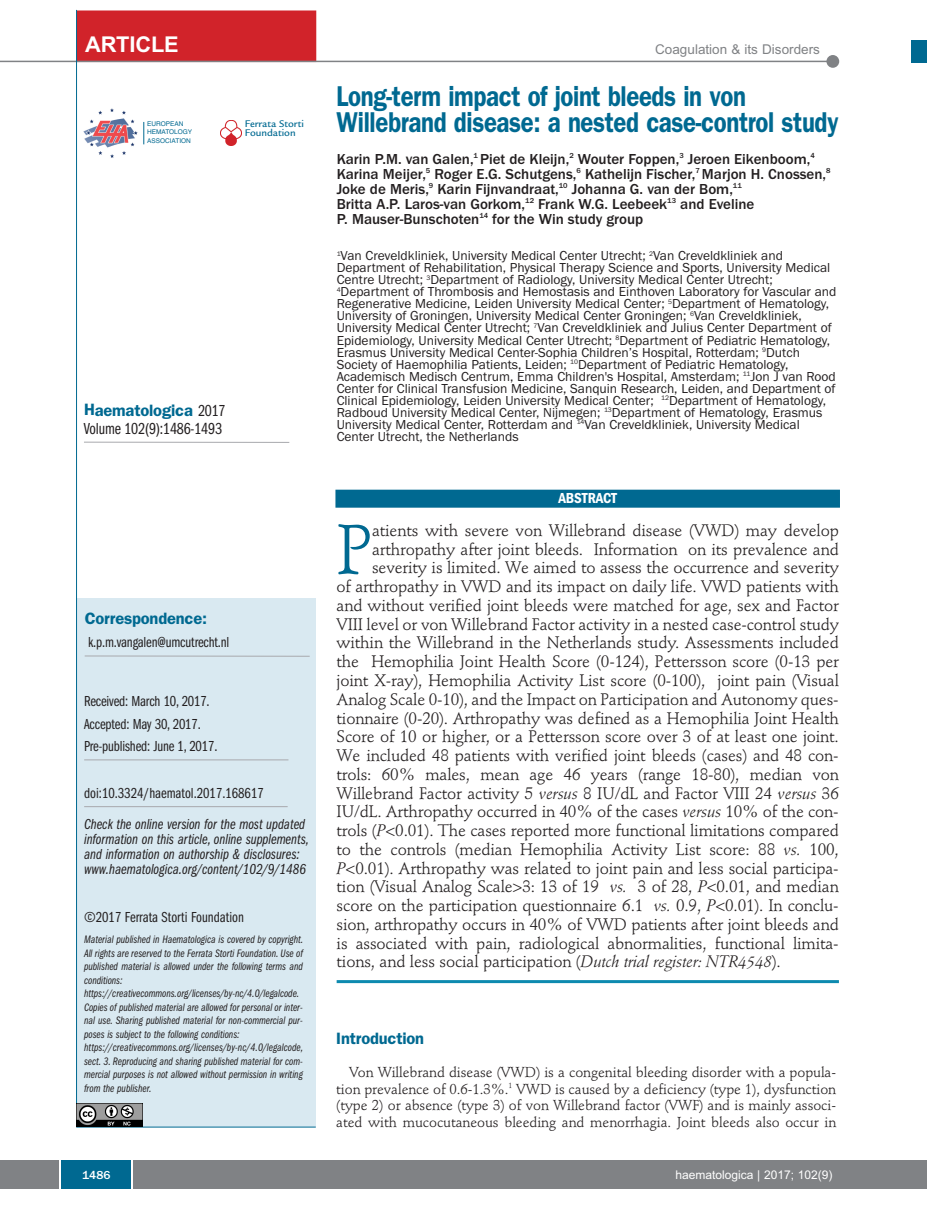
<style>
.page{position:relative;width:927px;height:1225px;background:#fff}
.page>*{position:absolute;margin:0;border:0;box-sizing:border-box;transform-origin:0 0}
.t1{font:68.85px "Stempel Schneidler";color:#006991}
.t2{font:600 28.8px/25.5px "Franklin Gothic";letter-spacing:-.015em;color:#006991;scale:.83 1}
.t3{font:700 21.75px "Arial";letter-spacing:-.01em;color:#fff}
.t4{font:16.5px "Stempel Schneidler";letter-spacing:-.01em;color:#231f20}
.t5{font:600 16.5px "Franklin Gothic";letter-spacing:-.01em;color:#006991}
.t6{font:16.5px "Franklin Gothic Book Cmpr";letter-spacing:-.01em;color:#231f20}
.t7{font:500 15px/15px "Franklin Gothic";color:#231f20}
.t8{font:15px/15px "Franklin Gothic Book Cmpr Ital";color:#231f20}
.t9{font:15px/22.5px "Franklin Gothic Book Cmpr";letter-spacing:-.01em;color:#231f20}
.t10{font:600 condensed 15px "Franklin Gothic";letter-spacing:-.005em;color:#fff}
.t11{font:14.25px/16.5px "Stempel Schneidler";letter-spacing:-.005em;color:#231f20;text-align:justify}
.t12{font:13.5px/12px "Franklin Gothic";color:#231f20}
.t13{font:13.5px "Arial";color:#808285}
.t14{font:12px "Arial";color:#fff}
.t15{font:500 12px "Franklin Gothic";color:#fff}
.t16{font:11.25px/13.5px "Franklin Gothic Book Cmpr Ital";color:#231f20}
.t17{font:500 10.5px/9px "Legacy Sans";color:#006991}
.t18{font:6.45px/8.7px "Helvetica";color:#006991}
.s1{font-family:"Franklin Gothic Book Cmpr";font-weight:400;color:#231f20}
.s2{font-style:italic}
</style>
<div class="page">
<div style="left:911px;top:40px;width:16px;height:22px;background:#006991"></div>
<div style="left:910px;top:1160px;width:17px;height:28px;background:#808285"></div>
<div style="left:0;top:1160px;width:910px;height:28px;background:#808285"></div>
<div style="left:61px;top:1160px;width:71px;height:28px;background:#006991"></div>
<svg style="left:60px;top:1160px;width:1px;height:28px"></svg>
<svg style="left:132px;top:1160px;width:1px;height:28px"></svg>
<div style="left:77px;top:598px;width:239px;height:529px;background:#d9e9f1"></div>
<hr style="left:84px;top:759px;width:204px;height:1px;background:#a8a9ad">
<hr style="left:85px;top:655px;width:225px;height:1px;background:#a8a9ad">
<hr style="left:76px;top:1126px;width:240px;height:1px;background:#006991">
<img style="left:221px;top:120px;width:20px;height:26px">
<img style="left:83px;top:108px;width:55px;height:50px">
<svg style="left:144px;top:122px;width:1px;height:22px"></svg>
<hr style="left:84px;top:442px;width:205px;height:1px;background:#a8a9ad">
<div style="left:77px;top:10px;width:239px;height:52px;background:#d1232a"></div>
<hr style="left:0;top:61px;width:830px;height:1px;background:#808285">
<div style="left:826px;top:55px;width:13px;height:13px;background:#808285;border-radius:50%"></div>
<hr style="left:84px;top:806px;width:204px;height:1px;background:#a8a9ad">
<hr style="left:76px;top:10px;width:1px;height:1116px;background:#006991">
<img style="left:77px;top:1103px;width:65px;height:23px">
<hr style="left:337px;top:980px;width:502px;height:3px;background:#0d8aaf">
<div style="left:335px;top:490px;width:505px;height:18px;background:#006991"></div>
<h3 class="t3" style="left:85px;top:32px;width:95px">ARTICLE</h3>
<p class="t13" style="left:655px;top:42px;width:166px">Coagulation &amp; its Disorders</p>
<p class="t18" style="left:147px;top:119px;width:47px">EUROPEAN<br>HEMATOLOGY<br>ASSOCIATION</p>
<p class="t17" style="left:245px;top:120px;width:61px">Ferrata Storti<br>Foundation</p>
<p class="t5" style="left:84px;top:404px;width:143px">Haematologica <span class="s1">2017</span></p>
<p class="t6" style="left:84px;top:422px;width:140px">Volume 102(9):1486-1493</p>
<p class="t5" style="left:85px;top:612px;width:124px">Correspondence:</p>
<p class="t9" style="left:88px;top:632px;width:143px">k.p.m.vangalen@umcutrecht.nl</p>
<p class="t9" style="left:84px;top:691px;width:135px">Received: March 10, 2017.<br>Accepted: May 30, 2017.<br>Pre-published: June 1, 2017.</p>
<p class="t9" style="left:84px;top:783px;width:181px">doi:10.3324/haematol.2017.168617</p>
<p class="t8" style="left:84px;top:817px;width:226px">Check the online version for the most updated information on this article, online supplements, and information on authorship &amp; disclosures: www.haematologica.org/content/102/9/1486</p>
<p class="t9" style="left:84px;top:907px;width:161px">©2017 Ferrata Storti Foundation</p>
<p class="t16" style="left:84px;top:933px;width:221px">Material published in Haematologica is covered by copyright.<br>All rights are reserved to the Ferrata Storti Foundation. Use of published material is allowed under the following terms and conditions: https://creativecommons.org/licenses/by-nc/4.0/legalcode.<br>Copies of published material are allowed for personal or inter&shy;nal use. Sharing published material for non-commercial pur&shy;poses is subject to the following conditions: https://creativecommons.org/licenses/by-nc/4.0/legalcode, sect. 3. Reproducing and sharing published material for com&shy;mercial purposes is not allowed without permission in writing from the publisher.</p>
<h2 class="t2" style="left:337px;top:86px;width:606px">Long-term impact of joint bleeds in von<br>Willebrand disease: a nested case-control study</h2>
<p class="t7" style="left:337px;top:151px;width:495px">Karin P.M. van Galen,<sup>1</sup> Piet de Kleijn,<sup>2</sup> Wouter Foppen,<sup>3</sup> Jeroen Eikenboom,<sup>4<br></sup>Karina Meijer,<sup>5</sup> Roger E.G. Schutgens,<sup>6</sup> Kathelijn Fischer,<sup>7</sup> Marjon H. Cnossen,<sup>8<br></sup>Joke de Meris,<sup>9</sup> Karin Fijnvandraat,<sup>10</sup> Johanna G. van der Bom,<sup>11<br></sup>Britta A.P. Laros-van Gorkom,<sup>12</sup> Frank W.G. Leebeek<sup>13</sup> and Eveline<br>P. Mauser-Bunschoten<sup>14</sup> for the Win study group</p>
<p class="t12" style="left:337px;top:250px;width:501px"><sup>1</sup>Van Creveldkliniek, University Medical Center Utrecht; <sup>2</sup>Van Creveldkliniek and Department of Rehabilitation, Physical Therapy Science and Sports, University Medical Centre Utrecht; <sup>3</sup>Department of Radiology, University Medical Center Utrecht; <sup>4</sup>Department of Thrombosis and Hemostasis and Einthoven Laboratory for Vascular and Regenerative Medicine, Leiden University Medical Center; <sup>5</sup>Department of Hematology, University of Groningen, University Medical Center Groningen; <sup>6</sup>Van Creveldkliniek, University Medical Center Utrecht; <sup>7</sup>Van Creveldkliniek and Julius Center Department of Epidemiology, University Medical Center Utrecht; <sup>8</sup>Department of Pediatric Hematology, Erasmus University Medical Center-Sophia Children’s Hospital, Rotterdam; <sup>9</sup>Dutch Society of Haemophilia Patients, Leiden; <sup>10</sup>Department of Pediatric Hematology, Academisch Medisch Centrum, Emma Children's Hospital, Amsterdam; <sup>11</sup>Jon J van Rood Center for Clinical Transfusion Medicine, Sanquin Research, Leiden, and Department of Clinical Epidemiology, Leiden University Medical Center; <sup>12</sup>Department of Hematology, Radboud University Medical Center, Nijmegen; <sup>13</sup>Department of Hematology, Erasmus University Medical Center, Rotterdam and <sup>14</sup>Van Creveldkliniek, University Medical Center Utrecht, the Netherlands</p>
<p class="t10" style="left:558px;top:493px;width:60px">ABSTRACT</p>
<h1 class="t1" style="left:337px;top:521px;width:37px">P</h1>
<p class="t4" style="left:372px;top:523px;width:468px">atients with severe von Willebrand disease (VWD) may develop</p>
<p class="t4" style="left:372px;top:542px;width:468px">arthropathy after joint bleeds. Information on its prevalence and</p>
<p class="t4" style="left:372px;top:561px;width:468px">severity is limited. We aimed to assess the occurrence and severity</p>
<p class="t4" style="left:337px;top:580px;width:504px">of arthropathy in VWD and its impact on daily life. VWD patients with</p>
<p class="t4" style="left:337px;top:598px;width:504px">and without verified joint bleeds were matched for age, sex and Factor</p>
<p class="t4" style="left:337px;top:617px;width:504px">VIII level or von Willebrand Factor activity in a nested case-control study</p>
<p class="t4" style="left:337px;top:636px;width:504px">within the Willebrand in the Netherlands study. Assessments included</p>
<p class="t4" style="left:337px;top:655px;width:504px">the Hemophilia Joint Health Score (0-124), Pettersson score (0-13 per</p>
<p class="t4" style="left:337px;top:673px;width:504px">joint X-ray), Hemophilia Activity List score (0-100), joint pain (Visual</p>
<p class="t4" style="left:337px;top:692px;width:504px">Analog Scale 0-10), and the Impact on Participation and Autonomy ques-</p>
<p class="t4" style="left:337px;top:711px;width:504px">tionnaire (0-20). Arthropathy was defined as a Hemophilia Joint Health</p>
<p class="t4" style="left:337px;top:730px;width:504px">Score of 10 or higher, or a Pettersson score over 3 of at least one joint.</p>
<p class="t4" style="left:337px;top:748px;width:504px">We included 48 patients with verified joint bleeds (cases) and 48 con-</p>
<p class="t4" style="left:337px;top:767px;width:504px">trols: 60% males, mean age 46 years (range 18-80), median von</p>
<p class="t4" style="left:337px;top:786px;width:504px">Willebrand Factor activity 5 <span class="s2">versus</span> 8 IU/dL and Factor VIII 24 <span class="s2">versus</span> 36</p>
<p class="t4" style="left:337px;top:805px;width:504px">IU/dL. Arthropathy occurred in 40% of the cases <span class="s2">versus</span> 10% of the con-</p>
<p class="t4" style="left:337px;top:823px;width:504px">trols (<span class="s2">P</span>&lt;0.01). The cases reported more functional limitations compared</p>
<p class="t4" style="left:337px;top:842px;width:504px">to the controls (median Hemophilia Activity List score: 88 <span class="s2">vs.</span> 100,</p>
<p class="t4" style="left:337px;top:861px;width:504px"><span class="s2">P</span>&lt;0.01). Arthropathy was related to joint pain and less social participa-</p>
<p class="t4" style="left:337px;top:880px;width:504px">tion (Visual Analog Scale&gt;3: 13 of 19 <span class="s2">vs.</span> 3 of 28, <span class="s2">P</span>&lt;0.01, and median</p>
<p class="t4" style="left:337px;top:898px;width:504px">score on the participation questionnaire 6.1 <span class="s2">vs.</span> 0.9, <span class="s2">P</span>&lt;0.01). In conclu-</p>
<p class="t4" style="left:337px;top:917px;width:504px">sion, arthropathy occurs in 40% of VWD patients after joint bleeds and</p>
<p class="t4" style="left:337px;top:936px;width:504px">is associated with pain, radiological abnormalities, functional limita-</p>
<p class="t4" style="left:337px;top:955px;width:446px">tions, and less social participation (<span class="s2">Dutch trial register: NTR4548</span>).</p>
<p class="t5" style="left:336px;top:1032px;width:89px">Introduction</p>
<p class="t11" style="left:336px;top:1065px;width:501px;text-indent:13px">Von Willebrand disease (VWD) is a congenital bleeding disorder with a popula&shy;tion prevalence of 0.6-1.3%.<sup>1</sup> VWD is caused by a deficiency (type 1), dysfunction (type 2) or absence (type 3) of von Willebrand factor (VWF) and is mainly associ&shy;ated with mucocutaneous bleeding and menorrhagia. Joint bleeds also occur in</p>
<p class="t15" style="left:82px;top:1167px;width:30px">1486</p>
<p class="t14" style="left:676px;top:1167px;width:158px">haematologica | 2017; 102(9)</p>
</div>
